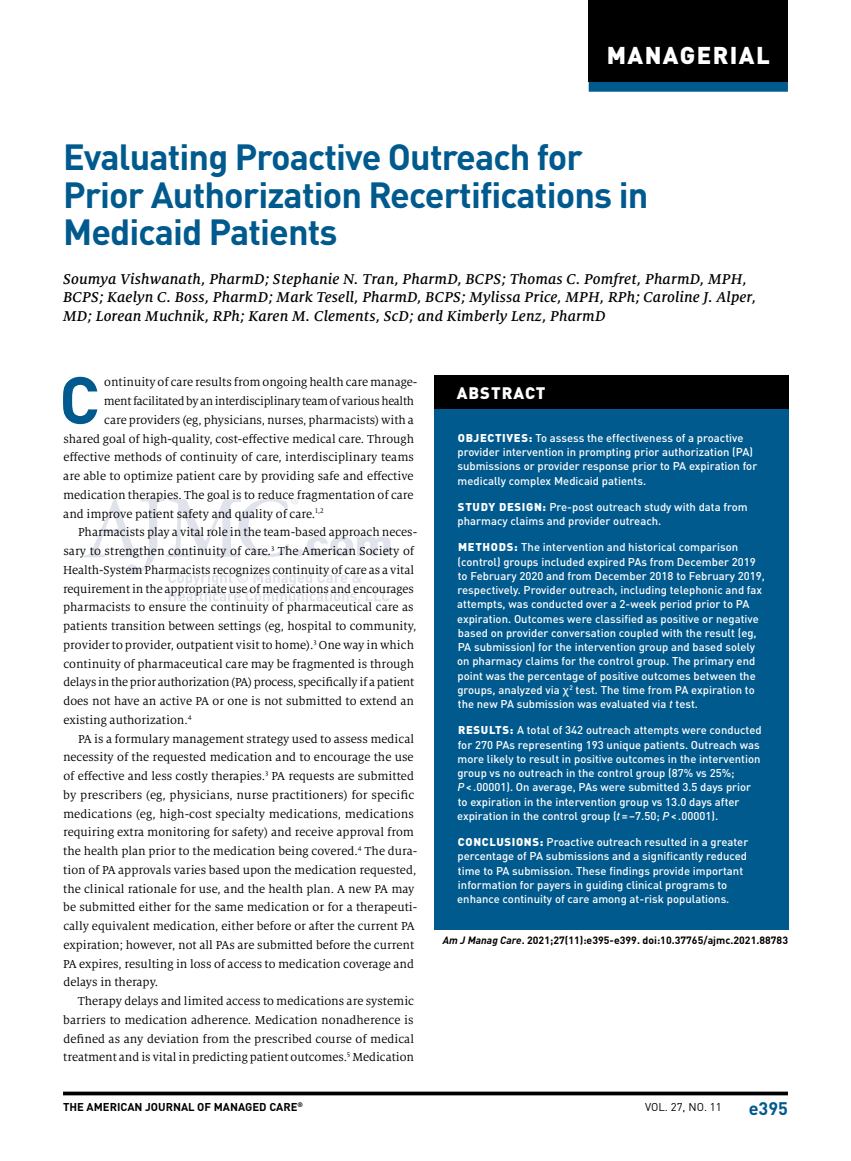
<style>
.page{position:relative;width:851px;height:1161px;background:#fff}
.page>*{position:absolute;margin:0;border:0;box-sizing:border-box;transform-origin:0 0}
.t1{font:700 65.4px "DINOT";color:#005a8e}
.t2{font:700 36px/37.5px "DINOT";letter-spacing:-.025em;color:#005a8e}
.t3{font:900 24px "DINOT";letter-spacing:.06em;color:#fff}
.t4{font:700 18px "DINOT";color:#005a8e}
.t5{font:900 16.5px "DINOT";letter-spacing:.06em;color:#fff}
.t6{font:italic 500 15.75px/18.8px "Milo Serif OT";letter-spacing:.01em;color:#000}
.t7{font:12.75px "Milo Serif OT";color:#000}
.t8{font:12.75px "Milo Serif OT";letter-spacing:-.02em;color:#000}
.t9{font:500 11.25px/14.2px "DINOT";color:#fff}
.t10{font:700 11.25px "DINOT";color:#000}
.t11{font:11.25px "DINOT";color:#000}
.t12{font:700 10.5px "DINOT";color:#000}
.t13{font:700 6.6px "DINOT";color:#000}
.s1{font-weight:900}
.s2{font-family:"Consolas";font-weight:400;font-size:12.3px}
.s3{font-style:italic}
</style>
<div class="page">
<hr style="left:63px;top:1092px;width:725px;height:3px;background:#000">
<svg style="left:83px;top:497px;width:307px;height:107px"></svg>
<div style="left:434px;top:376px;width:354px;height:33px;background:#000"></div>
<div style="left:434px;top:409px;width:354px;height:521px;background:#005a8e"></div>
<div style="left:588px;top:0;width:200px;height:82px;background:#000"></div>
<div style="left:588px;top:82px;width:199px;height:10px;background:#005a8e"></div>
<h3 class="t3" style="left:606px;top:39px;width:164px">MANAGERIAL</h3>
<h2 class="t2" style="left:63px;top:138px;width:587px">Evaluating Proactive Outreach for<br>Prior Authorization Recertifications in<br>Medicaid Patients</h2>
<p class="t6" style="left:63px;top:270px;width:694px">Soumya Vishwanath, PharmD; Stephanie N. Tran, PharmD, BCPS; Thomas C. Pomfret, PharmD, MPH,<br>BCPS; Kaelyn C. Boss, PharmD; Mark Tesell, PharmD, BCPS; Mylissa Price, MPH, RPh; Caroline J. Alper,<br>MD; Lorean Muchnik, RPh; Karen M. Clements, ScD; and Kimberly Lenz, PharmD</p>
<h1 class="t1" style="left:59px;top:357px;width:42px">C</h1>
<p class="t7" style="left:104px;top:376px;width:314px">ontinuity of care results from ongoing health care manage-</p>
<p class="t8" style="left:104px;top:394px;width:311px">ment facilitated by an interdisciplinary team of various health</p>
<p class="t7" style="left:104px;top:413px;width:311px">care providers (eg, physicians, nurses, pharmacists) with a</p>
<p class="t7" style="left:63px;top:432px;width:352px">shared goal of high-quality, cost-effective medical care. Through</p>
<p class="t7" style="left:63px;top:451px;width:352px">effective methods of continuity of care, interdisciplinary teams</p>
<p class="t7" style="left:63px;top:469px;width:352px">are able to optimize patient care by providing safe and effective</p>
<p class="t7" style="left:63px;top:488px;width:352px">medication therapies. The goal is to reduce fragmentation of care</p>
<p class="t7" style="left:63px;top:507px;width:262px">and improve patient safety and quality of care.<sup>1,2</sup></p>
<p class="t7" style="left:78px;top:526px;width:341px">Pharmacists play a vital role in the team-based approach neces-</p>
<p class="t7" style="left:63px;top:544px;width:352px">sary to strengthen continuity of care.<sup>3</sup> The American Society of</p>
<p class="t7" style="left:63px;top:563px;width:352px">Health-System Pharmacists recognizes continuity of care as a vital</p>
<p class="t7" style="left:63px;top:582px;width:352px">requirement in the appropriate use of medications and encourages</p>
<p class="t7" style="left:63px;top:601px;width:352px">pharmacists to ensure the continuity of pharmaceutical care as</p>
<p class="t7" style="left:63px;top:619px;width:355px">patients transition between settings (eg, hospital to community,</p>
<p class="t7" style="left:63px;top:638px;width:352px">provider to provider, outpatient visit to home).<sup>3</sup> One way in which</p>
<p class="t7" style="left:63px;top:657px;width:352px">continuity of pharmaceutical care may be fragmented is through</p>
<p class="t7" style="left:63px;top:676px;width:352px">delays in the prior authorization (PA) process, specifically if a patient</p>
<p class="t7" style="left:63px;top:694px;width:352px">does not have an active PA or one is not submitted to extend an</p>
<p class="t7" style="left:63px;top:713px;width:130px">existing authorization.<sup>4</sup></p>
<p class="t7" style="left:78px;top:732px;width:337px">PA is a formulary management strategy used to assess medical</p>
<p class="t7" style="left:63px;top:751px;width:352px">necessity of the requested medication and to encourage the use</p>
<p class="t7" style="left:63px;top:769px;width:352px">of effective and less costly therapies.<sup>3</sup> PA requests are submitted</p>
<p class="t7" style="left:63px;top:788px;width:352px">by prescribers (eg, physicians, nurse practitioners) for specific</p>
<p class="t7" style="left:63px;top:807px;width:352px">medications (eg, high-cost specialty medications, medications</p>
<p class="t7" style="left:63px;top:826px;width:352px">requiring extra monitoring for safety) and receive approval from</p>
<p class="t7" style="left:63px;top:844px;width:355px">the health plan prior to the medication being covered.<sup>4</sup> The dura-</p>
<p class="t7" style="left:63px;top:863px;width:354px">tion of PA approvals varies based upon the medication requested,</p>
<p class="t7" style="left:63px;top:882px;width:352px">the clinical rationale for use, and the health plan. A new PA may</p>
<p class="t7" style="left:63px;top:901px;width:355px">be submitted either for the same medication or for a therapeuti-</p>
<p class="t7" style="left:63px;top:919px;width:353px">cally equivalent medication, either before or after the current PA</p>
<p class="t7" style="left:63px;top:938px;width:352px">expiration; however, not all PAs are submitted before the current</p>
<p class="t7" style="left:63px;top:957px;width:352px">PA expires, resulting in loss of access to medication coverage and</p>
<p class="t7" style="left:63px;top:976px;width:96px">delays in therapy.</p>
<p class="t7" style="left:78px;top:994px;width:338px">Therapy delays and limited access to medications are systemic</p>
<p class="t7" style="left:63px;top:1013px;width:352px">barriers to medication adherence. Medication nonadherence is</p>
<p class="t7" style="left:63px;top:1032px;width:352px">defined as any deviation from the prescribed course of medical</p>
<p class="t7" style="left:63px;top:1051px;width:352px">treatment and is vital in predicting patient outcomes.<sup>5</sup> Medication</p>
<p class="t5" style="left:456px;top:382px;width:90px">ABSTRACT</p>
<p class="t9" style="left:457px;top:430px;width:301px"><span class="s1">OBJECTIVES:</span> To assess the effectiveness of a proactive provider intervention in prompting prior authorization (PA) submissions or provider response prior to PA expiration for medically complex Medicaid patients.</p>
<p class="t9" style="left:457px;top:499px;width:292px"><span class="s1">STUDY DESIGN:</span> Pre-post outreach study with data from pharmacy claims and provider outreach.</p>
<p class="t9" style="left:457px;top:540px;width:309px"><span class="s1">METHODS:</span> The intervention and historical comparison (control) groups included expired PAs from December 2019 to February 2020 and from December 2018 to February 2019, respectively. Provider outreach, including telephonic and fax attempts, was conducted over a 2-week period prior to PA expiration. Outcomes were classified as positive or negative based on provider conversation coupled with the result (eg, PA submission) for the intervention group and based solely on pharmacy claims for the control group. The primary end point was the percentage of positive outcomes between the groups, analyzed via <span class="s2">χ</span><sup>2</sup> test. The time from PA expiration to the new PA submission was evaluated via <span class="s3">t</span> test.</p>
<p class="t9" style="left:457px;top:723px;width:306px"><span class="s1">RESULTS:</span> A total of 342 outreach attempts were conducted for 270 PAs representing 193 unique patients. Outreach was more likely to result in positive outcomes in the intervention group vs no outreach in the control group (87% vs 25%; <span class="s3">P</span>&lt;.00001). On average, PAs were submitted 3.5 days prior to expiration in the intervention group vs 13.0 days after expiration in the control group (<span class="s3">t</span>=–7.50; <span class="s3">P</span>&lt;.00001).</p>
<p class="t9" style="left:457px;top:835px;width:292px"><span class="s1">CONCLUSIONS:</span> Proactive outreach resulted in a greater percentage of PA submissions and a significantly reduced time to PA submission. These findings provide important information for payers in guiding clinical programs to enhance continuity of care among at-risk populations.</p>
<p class="t12" style="left:443px;top:933px;width:347px"><span class="s3">Am J Manag Care</span>. 2021;27(11):e395-e399. doi:10.37765/ajmc.2021.88783</p>
<p class="t10" style="left:63px;top:1099px;width:236px">THE AMERICAN JOURNAL OF MANAGED CARE</p>
<h3 class="t4" style="left:748px;top:1096px;width:41px">e395</h3>
<p class="t13" style="left:297px;top:1100px;width:7px">®</p>
<p class="t11" style="left:645px;top:1100px;width:78px">VOL. 27, NO. 11</p>
</div>
